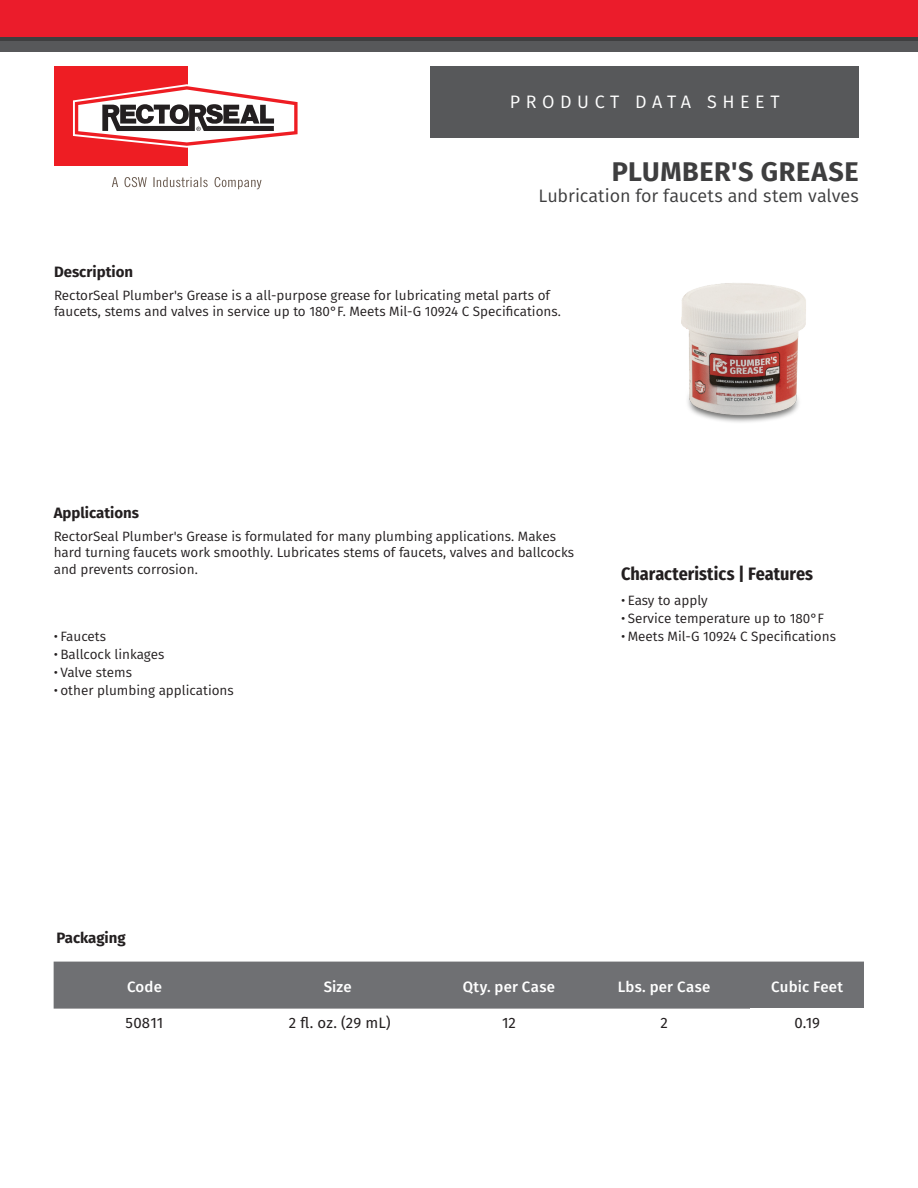
<style>
.page{position:relative;width:918px;height:1188px;background:#fff}
.page>*{position:absolute;margin:0;border:0;box-sizing:border-box;transform-origin:0 0}
.t1{font:700 27px "Fira Sans";letter-spacing:.02em;color:#3e3e3f}
.t2{font:18px "Fira Sans";letter-spacing:-.005em;color:#3e3e3f}
.t3{font:700 18px "Fira Sans Condensed";color:#231f20}
.t4{font:18px "Fira Sans";letter-spacing:.31em;color:#fff}
.t5{font:500 15px "Fira Sans";letter-spacing:.01em;color:#fff}
.t6{font:700 15px "Fira Sans";color:#231f20}
.t7{font:15px "Fira Sans";letter-spacing:.01em;color:#231f20}
.t8{font:13.5px/16.2px "Fira Sans";color:#231f20}
</style>
<div class="page">
<div style="left:431px;top:66px;width:428px;height:71px;background:#57585a"></div>
<div style="left:0;top:40px;width:918px;height:12px;background:#57585a"></div>
<div style="left:0;top:0;width:918px;height:40px;background:#eb1c2b"></div>
<hr style="left:0;top:38px;width:918px;height:3px;background:#3e3e3f">
<div style="left:54px;top:66px;width:133px;height:100px;background:#ee1d23"></div>
<svg style="left:73px;top:84px;width:225px;height:64px"></svg>
<svg style="left:112px;top:177px;width:150px;height:12px"></svg>
<div style="left:54px;top:962px;width:810px;height:47px;background:#6f7073"></div>
<img style="left:681px;top:283px;width:125px;height:140px">
<h2 class="t4" style="left:510px;top:88px;width:271px">PRODUCT DATA SHEET</h2>
<h1 class="t1" style="left:612px;top:149px;width:248px">PLUMBER'S GREASE</h1>
<h2 class="t2" style="left:539px;top:182px;width:322px">Lubrication for faucets and stem valves</h2>
<p class="t6" style="left:54px;top:259px;width:81px">Description</p>
<p class="t8" style="left:54px;top:287px;width:508px">RectorSeal Plumber's Grease is a all-purpose grease for lubricating metal parts of faucets, stems and valves in service up to 180°F. Meets Mil-G 10924 C Specifications.</p>
<p class="t6" style="left:54px;top:500px;width:87px">Applications</p>
<p class="t8" style="left:54px;top:528px;width:522px">RectorSeal Plumber's Grease is formulated for many plumbing applications. Makes hard turning faucets work smoothly. Lubricates stems of faucets, valves and ballcocks and prevents corrosion.</p>
<p class="t8" style="left:54px;top:628px;width:54px">• Faucets</p>
<p class="t8" style="left:54px;top:646px;width:112px">• Ballcock linkages</p>
<p class="t8" style="left:54px;top:664px;width:80px">• Valve stems</p>
<p class="t8" style="left:54px;top:682px;width:182px">• other plumbing applications</p>
<h2 class="t3" style="left:621px;top:559px;width:194px">Characteristics | Features</h2>
<p class="t8" style="left:621px;top:592px;width:88px">• Easy to apply</p>
<p class="t8" style="left:621px;top:610px;width:205px">• Service temperature up to 180°F</p>
<p class="t8" style="left:621px;top:628px;width:217px">• Meets Mil-G 10924 C Specifications</p>
<p class="t6" style="left:57px;top:926px;width:71px">Packaging</p>
<p class="t5" style="left:127px;top:975px;width:36px">Code</p>
<p class="t5" style="left:324px;top:975px;width:29px">Size</p>
<p class="t5" style="left:463px;top:975px;width:94px">Qty. per Case</p>
<p class="t5" style="left:618px;top:975px;width:94px">Lbs. per Case</p>
<p class="t5" style="left:771px;top:975px;width:73px">Cubic Feet</p>
<p class="t7" style="left:126px;top:1011px;width:39px">50811</p>
<p class="t7" style="left:289px;top:1011px;width:103px">2 fl. oz. (29 mL)</p>
<p class="t7" style="left:502px;top:1011px;width:15px">12</p>
<p class="t7" style="left:660px;top:1011px;width:9px">2</p>
<p class="t7" style="left:794px;top:1011px;width:27px">0.19</p>
</div>
